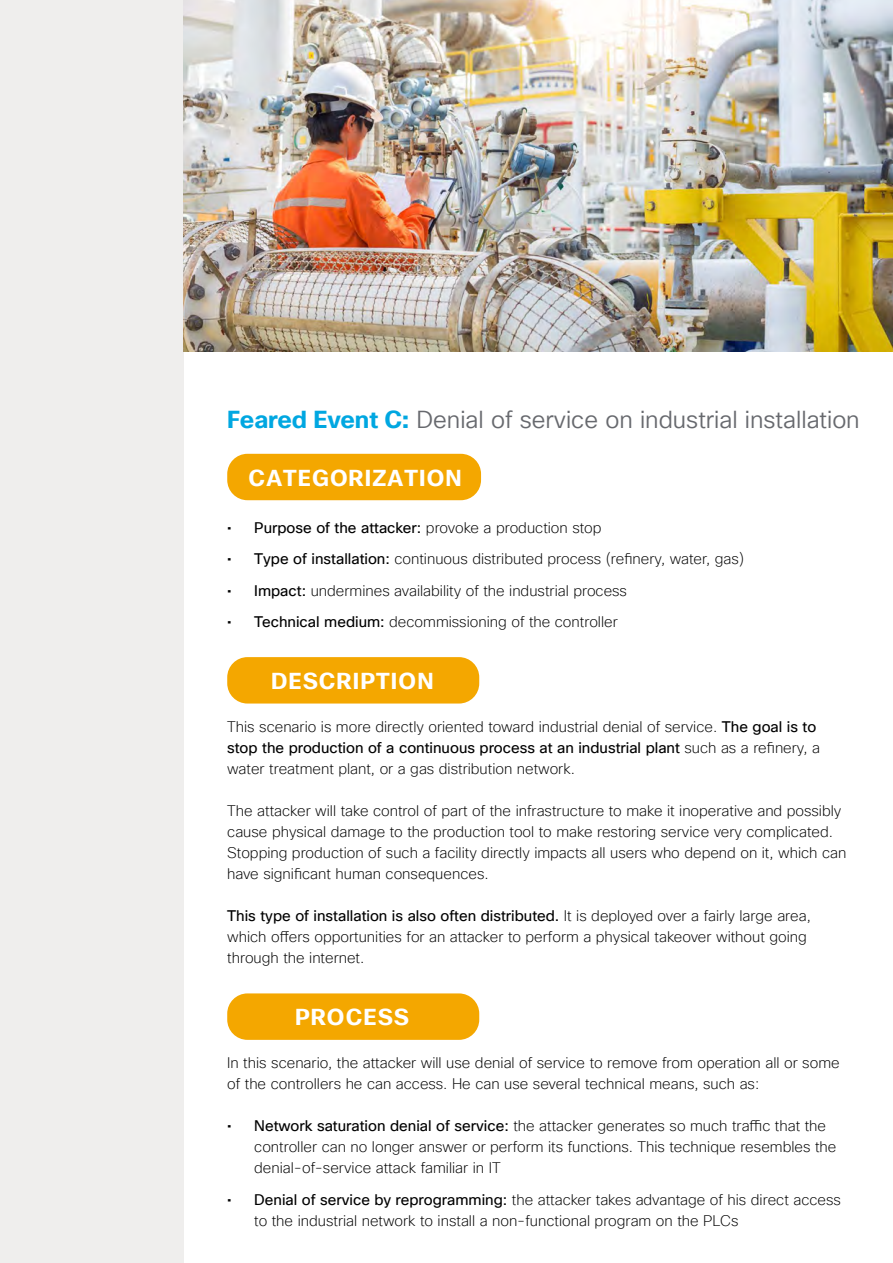
<style>
.page{position:relative;width:893px;height:1263px;background:#fff}
.page>*{position:absolute;margin:0;border:0;box-sizing:border-box;transform-origin:0 0}
.t1{font:24px "Cisco Sans TT Light";color:#67696e}
.t2{font:700 22.5px "Cisco Sans TT";letter-spacing:.05em;color:#fff}
.t3{font:200 15px/21px "Cisco Sans TT";color:#000}
.t4{font:15px "Cisco Sans TT";color:#000}
.s1{font-family:"Cisco Sans TT";font-weight:700;color:#00a7e1}
.s2{font-weight:200}
.s3{font-weight:400}
</style>
<div class="page">
<div style="left:0;top:0;width:184px;height:1263px;background:#efeeed"></div>
<div style="left:227px;top:454px;width:254px;height:46px;background:#f4a700;border-radius:20px"></div>
<div style="left:227px;top:657px;width:252px;height:46px;background:#f4a700;border-radius:20px"></div>
<div style="left:227px;top:993px;width:252px;height:47px;background:#f4a700;border-radius:20px"></div>
<img style="left:184px;top:0;width:709px;height:351px">
<h1 class="t1" style="left:227px;top:404px;width:634px"><span class="s1">Feared Event C:</span> Denial of service on industrial installation</h1>
<h2 class="t2" style="left:249px;top:463px;width:215px">CATEGORIZATION</h2>
<p class="t4" style="left:227px;top:518px;width:376px">• Purpose of the attacker: <span class="s2">provoke a production stop</span></p>
<p class="t3" style="left:227px;top:549px;width:518px"><span class="s3">• Type of installation:</span> continuous distributed process (refinery, water, gas)</p>
<p class="t3" style="left:227px;top:580px;width:401px"><span class="s3">• Impact:</span> undermines availability of the industrial process</p>
<p class="t3" style="left:227px;top:612px;width:392px"><span class="s3">• Technical medium:</span> decommissioning of the controller</p>
<h2 class="t2" style="left:271px;top:666px;width:164px">DESCRIPTION</h2>
<p class="t3" style="left:227px;top:717px;width:594px">This scenario is more directly oriented toward industrial denial of service. <span class="s3">The goal is to stop the production of a continuous process at an industrial plant</span> such as a refinery, a water treatment plant, or a gas distribution network.</p>
<p class="t3" style="left:227px;top:801px;width:621px">The attacker will take control of part of the infrastructure to make it inoperative and possibly cause physical damage to the production tool to make restoring service very complicated.<br>Stopping production of such a facility directly impacts all users who depend on it, which can have significant human consequences.</p>
<p class="t3" style="left:227px;top:906px;width:585px"><span class="s3">This type of installation is also often distributed.</span> It is deployed over a fairly large area, which offers opportunities for an attacker to perform a physical takeover without going through the internet.</p>
<h2 class="t2" style="left:295px;top:1002px;width:115px">PROCESS</h2>
<p class="t3" style="left:227px;top:1053px;width:614px">In this scenario, the attacker will use denial of service to remove from operation all or some of the controllers he can access. He can use several technical means, such as:</p>
<p class="t3" style="left:254px;top:1116px;width:584px;text-indent:-27px"><span class="s3">• Network saturation denial of service:</span> the attacker generates so much traffic that the controller can no longer answer or perform its functions. This technique resembles the denial-of-service attack familiar in IT</p>
<p class="t3" style="left:254px;top:1189px;width:588px;text-indent:-27px"><span class="s3">• Denial of service by reprogramming:</span> the attacker takes advantage of his direct access to the industrial network to install a non-functional program on the PLCs</p>
</div>
